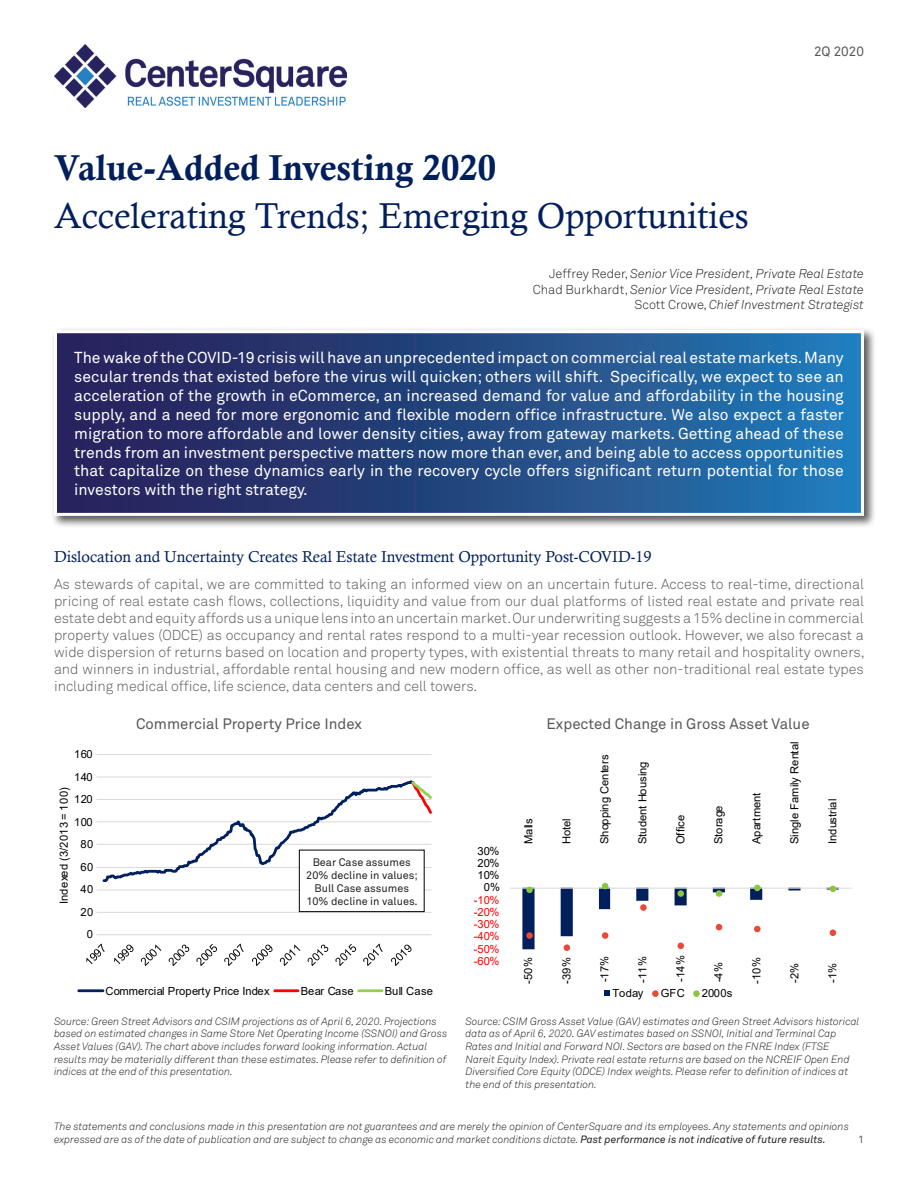
<style>
.page{position:relative;width:918px;height:1188px;background:#fff}
.page>*{position:absolute;margin:0;border:0;box-sizing:border-box;transform-origin:0 0}
.t1{font:36px/48px "Calisto";color:#001f5b}
.t2{font:15.75px/18.9px "Akkurat Pro";color:#fff;text-align:justify}
.t3{font:15.75px "Calisto";color:#001f5b}
.t4{font:15px "Akkurat Pro";color:#57585a}
.t5{font:14.25px/17.1px "Akkurat Light Pro";color:#57585a;text-align:justify}
.t6{font:13.5px "Akkurat Pro";color:#57585a}
.t7{font:italic 12.75px "Akkurat Light Pro";color:#231f20}
.t8{font:11.25px "Arial";letter-spacing:.025em;color:#000}
.t9{font:11.25px "Arial";color:#000}
.t10{font:11.25px "Arial";letter-spacing:.025em;color:#f00}
.t11{font:10.8px/13px "Akkurat Pro";color:#231f20;text-align:center}
.t12{font:italic 10.5px/12.6px "Akkurat Light Pro";color:#231f20}
.t13{font:10.5px "Akkurat Pro";color:#57585a}
.s1{font-family:"Calis MT Bol"}
.s2{font-style:normal}
.s3{font-family:"Akkurat Pro"}
</style>
<div class="page">
<hr style="left:510px;top:888px;width:341px;height:1px;background:#d9d9d9">
<div style="left:564px;top:944px;width:6px;height:7px;background:#e84a37;border-radius:50%"></div>
<svg style="left:522px;top:883px;width:317px;height:66px"></svg>
<svg style="left:605px;top:990px;width:5px;height:6px"></svg>
<div style="left:652px;top:990px;width:7px;height:7px;background:#e84a37;border-radius:50%"></div>
<div style="left:693px;top:990px;width:7px;height:7px;background:#8cc63e;border-radius:50%"></div>
<hr style="left:96px;top:912px;width:336px;height:1px;background:#d9d9d9">
<hr style="left:96px;top:889px;width:336px;height:1px;background:#d9d9d9">
<hr style="left:96px;top:867px;width:336px;height:1px;background:#d9d9d9">
<hr style="left:96px;top:844px;width:336px;height:1px;background:#d9d9d9">
<hr style="left:96px;top:821px;width:336px;height:1px;background:#d9d9d9">
<hr style="left:96px;top:799px;width:336px;height:1px;background:#d9d9d9">
<hr style="left:96px;top:777px;width:336px;height:1px;background:#d9d9d9">
<hr style="left:96px;top:754px;width:336px;height:1px;background:#d9d9d9">
<hr style="left:96px;top:934px;width:336px;height:1px;background:#d9d9d9">
<svg style="left:86px;top:944px;width:19px;height:20px"></svg>
<svg style="left:114px;top:945px;width:20px;height:19px"></svg>
<svg style="left:141px;top:945px;width:20px;height:21px"></svg>
<svg style="left:169px;top:945px;width:20px;height:21px"></svg>
<svg style="left:196px;top:944px;width:21px;height:22px"></svg>
<svg style="left:224px;top:944px;width:20px;height:22px"></svg>
<svg style="left:252px;top:945px;width:21px;height:21px"></svg>
<svg style="left:280px;top:945px;width:20px;height:21px"></svg>
<svg style="left:308px;top:945px;width:20px;height:21px"></svg>
<svg style="left:335px;top:944px;width:21px;height:22px"></svg>
<svg style="left:363px;top:944px;width:20px;height:22px"></svg>
<svg style="left:391px;top:945px;width:21px;height:21px"></svg>
<hr style="left:79px;top:989px;width:24px;height:3px;background:#002060">
<hr style="left:275px;top:989px;width:23px;height:3px;background:#f00">
<hr style="left:359px;top:989px;width:23px;height:3px;background:#92d050">
<div style="left:51px;top:327px;width:826px;height:201px;background:#231f20;opacity:.75"></div>
<div style="left:56px;top:332px;width:806px;height:182px;background:linear-gradient(to right,#281a52,#2279b6)"></div>
<div style="left:54px;top:330px;width:810px;height:186px;border:3px solid #fff"></div>
<img style="left:54px;top:45px;width:293px;height:62px">
<svg style="left:101px;top:780px;width:331px;height:132px"></svg>
<p class="t1" style="left:54px;top:144px;width:696px"><span class="s1">Value-Added Investing 2020<br></span>Accelerating Trends; Emerging Opportunities</p>
<p class="t6" style="left:814px;top:43px;width:51px">2Q 2020</p>
<p class="t7" style="left:549px;top:266px;width:316px"><span class="s2">Jeffrey Reder,</span> Senior Vice President, Private Real Estate</p>
<p class="t7" style="left:533px;top:282px;width:333px"><span class="s2">Chad Burkhardt,</span> Senior Vice President, Private Real Estate</p>
<p class="t7" style="left:635px;top:297px;width:231px"><span class="s2">Scott Crowe,</span> Chief Investment Strategist</p>
<p class="t2" style="left:74px;top:349px;width:771px">The wake of the COVID-19 crisis will have an unprecedented impact on commercial real estate markets. Many secular trends that existed before the virus will quicken; others will shift. Specifically, we expect to see an acceleration of the growth in eCommerce, an increased demand for value and affordability in the housing supply, and a need for more ergonomic and flexible modern office infrastructure. We also expect a faster migration to more affordable and lower density cities, away from gateway markets. Getting ahead of these trends from an investment perspective matters now more than ever, and being able to access opportunities that capitalize on these dynamics early in the recovery cycle offers significant return potential for those investors with the right strategy.</p>
<p class="t3" style="left:54px;top:547px;width:599px">Dislocation and Uncertainty Creates Real Estate Investment Opportunity Post-COVID-19</p>
<p class="t5" style="left:54px;top:576px;width:812px">As stewards of capital, we are committed to taking an informed view on an uncertain future. Access to real-time, directional pricing of real estate cash flows, collections, liquidity and value from our dual platforms of listed real estate and private real estate debt and equity affords us a unique lens into an uncertain market. Our underwriting suggests a 15% decline in commercial property values (ODCE) as occupancy and rental rates respond to a multi-year recession outlook. However, we also forecast a wide dispersion of returns based on location and property types, with existential threats to many retail and hospitality owners, and winners in industrial, affordable rental housing and new modern office, as well as other non-traditional real estate types including medical office, life science, data centers and cell towers.</p>
<p class="t4" style="left:136px;top:715px;width:227px">Commercial Property Price Index</p>
<p class="t4" style="left:547px;top:715px;width:265px">Expected Change in Gross Asset Value</p>
<p class="t8" style="left:74px;top:746px;width:20px">160</p>
<p class="t8" style="left:74px;top:769px;width:20px">140</p>
<p class="t8" style="left:56px;top:904px;width:118px;rotate:-90deg">Indexed (3/2013 = 100)</p>
<p class="t8" style="left:74px;top:792px;width:20px">120</p>
<p class="t8" style="left:74px;top:814px;width:20px">100</p>
<p class="t8" style="left:81px;top:837px;width:14px">80</p>
<p class="t8" style="left:81px;top:859px;width:14px">60</p>
<p class="t8" style="left:81px;top:882px;width:14px">40</p>
<p class="t11" style="left:306px;top:856px;width:113px">Bear Case assumes<br>20% decline in values;<br>Bull Case assumes<br>10% decline in values.</p>
<p class="t8" style="left:477px;top:843px;width:24px">30%</p>
<p class="t8" style="left:477px;top:855px;width:24px">20%</p>
<p class="t8" style="left:477px;top:868px;width:24px">10%</p>
<p class="t8" style="left:484px;top:880px;width:18px">0%</p>
<p class="t10" style="left:474px;top:892px;width:27px">-10%</p>
<p class="t8" style="left:521px;top:844px;width:28px;rotate:-90deg">Malls</p>
<p class="t8" style="left:559px;top:844px;width:27px;rotate:-90deg">Hotel</p>
<p class="t8" style="left:597px;top:844px;width:91px;rotate:-90deg">Shopping Centers</p>
<p class="t8" style="left:635px;top:844px;width:84px;rotate:-90deg">Student Housing</p>
<p class="t8" style="left:673px;top:844px;width:31px;rotate:-90deg">Office</p>
<p class="t8" style="left:711px;top:844px;width:40px;rotate:-90deg">Storage</p>
<p class="t9" style="left:749px;top:844px;width:53px;rotate:-90deg">Apartment</p>
<p class="t8" style="left:787px;top:844px;width:104px;rotate:-90deg">Single Family Rental</p>
<p class="t8" style="left:825px;top:844px;width:47px;rotate:-90deg">Industrial</p>
<p class="t8" style="left:81px;top:904px;width:14px">20</p>
<p class="t10" style="left:474px;top:904px;width:27px">-20%</p>
<p class="t8" style="left:87px;top:927px;width:8px">0</p>
<p class="t10" style="left:474px;top:917px;width:27px">-30%</p>
<p class="t10" style="left:474px;top:929px;width:27px">-40%</p>
<p class="t10" style="left:474px;top:941px;width:27px">-50%</p>
<p class="t10" style="left:474px;top:953px;width:27px">-60%</p>
<p class="t8" style="left:521px;top:984px;width:28px;rotate:-90deg">-50%</p>
<p class="t8" style="left:559px;top:984px;width:28px;rotate:-90deg">-39%</p>
<p class="t8" style="left:597px;top:982px;width:28px;rotate:-90deg">-17%</p>
<p class="t8" style="left:635px;top:983px;width:28px;rotate:-90deg">-11%</p>
<p class="t8" style="left:673px;top:982px;width:28px;rotate:-90deg">-14%</p>
<p class="t8" style="left:711px;top:982px;width:22px;rotate:-90deg">-4%</p>
<p class="t8" style="left:749px;top:984px;width:28px;rotate:-90deg">-10%</p>
<p class="t8" style="left:787px;top:983px;width:22px;rotate:-90deg">-2%</p>
<p class="t8" style="left:825px;top:983px;width:22px;rotate:-90deg">-1%</p>
<p class="t9" style="left:105px;top:983px;width:166px">Commercial Property Price Index</p>
<p class="t9" style="left:301px;top:983px;width:54px">Bear Case</p>
<p class="t8" style="left:385px;top:983px;width:50px">Bull Case</p>
<p class="t8" style="left:613px;top:986px;width:32px">Today</p>
<p class="t8" style="left:661px;top:986px;width:25px">GFC</p>
<p class="t8" style="left:702px;top:986px;width:32px">2000s</p>
<p class="t12" style="left:54px;top:1015px;width:395px">Source: Green Street Advisors and CSIM projections as of April 6, 2020. Projections based on estimated changes in Same Store Net Operating Income (SSNOI) and Gross Asset Values (GAV). The chart above includes forward looking information. Actual results may be materially different than these estimates. Please refer to definition of indices at the end of this presentation.</p>
<p class="t12" style="left:465px;top:1015px;width:395px">Source: CSIM Gross Asset Value (GAV) estimates and Green Street Advisors historical data as of April 6, 2020. GAV estimates based on SSNOI, Initial and Terminal Cap Rates and Initial and Forward NOI. Sectors are based on the FNRE Index (FTSE Nareit Equity Index). Private real estate returns are based on the NCREIF Open End Diversified Core Equity (ODCE) Index weights. Please refer to definition of indices at the end of this presentation.</p>
<p class="t12" style="left:54px;top:1121px;width:796px">The statements and conclusions made in this presentation are not guarantees and are merely the opinion of CenterSquare and its employees. Any statements and opinions expressed are as of the date of publication and are subject to change as economic and market conditions dictate. <span class="s3">Past performance is not indicative of future results.</span></p>
<p class="t13" style="left:858px;top:1133px;width:7px">1</p>
</div>
